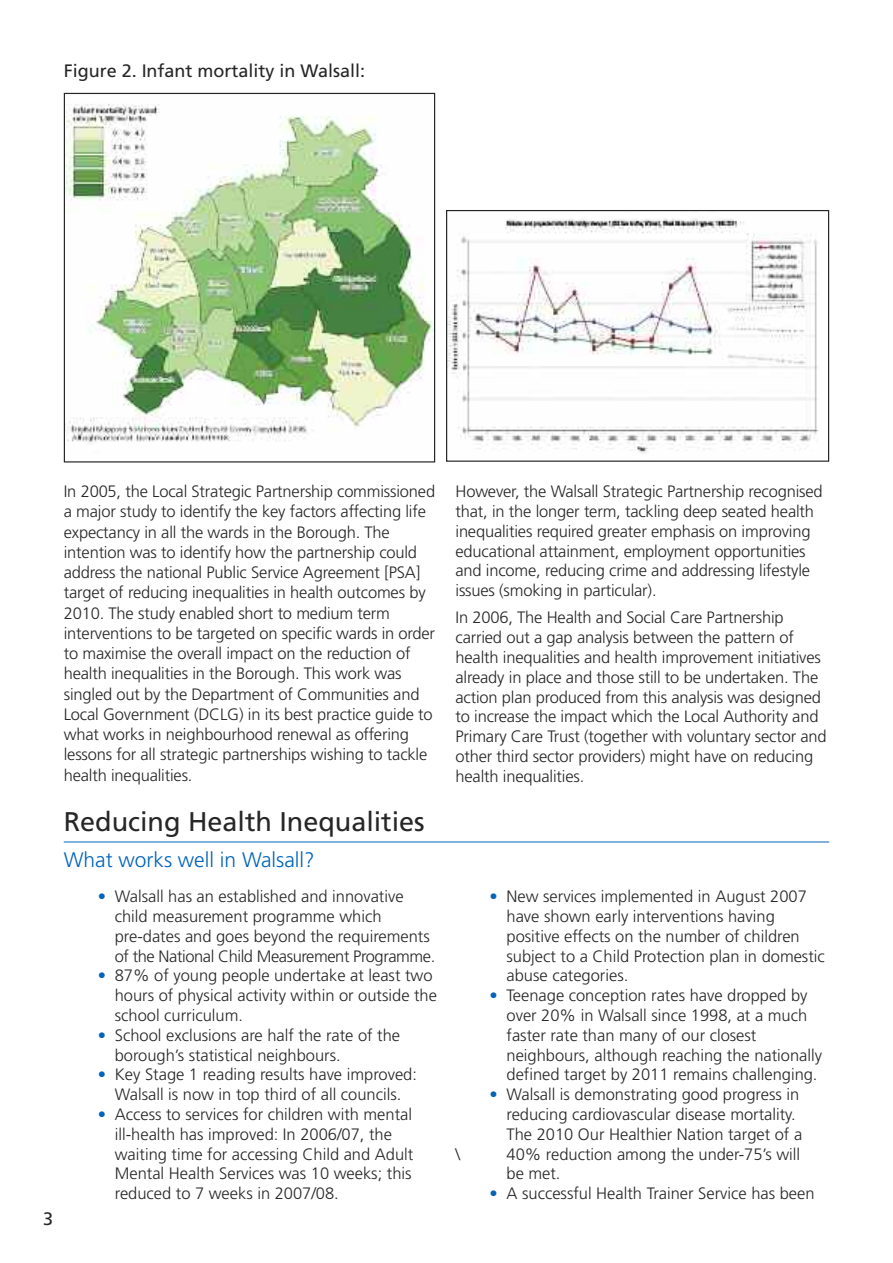
<style>
.page{position:relative;width:893px;height:1263px;background:#fff}
.page>*{position:absolute;margin:0;border:0;box-sizing:border-box;transform-origin:0 0}
.t1{font:27px "Frutiger";color:#272627}
.t2{font:300 21px "Frutiger";color:#0064ba}
.t3{font:18px "Frutiger";color:#272627}
.t4{font:300 16.5px/19.8px "Frutiger";letter-spacing:-.01em;color:#272627}
.s1{color:#0064ba}
</style>
<div class="page">
<img style="left:66px;top:104px;width:367px;height:339px">
<div style="left:64px;top:93px;width:371px;height:369px;border:1px solid #272627"></div>
<img style="left:448px;top:218px;width:370px;height:236px">
<div style="left:446px;top:210px;width:383px;height:252px;border:1px solid #272627"></div>
<hr style="left:64px;top:842px;width:765px;height:1px;background:#0064ba">
<p class="t3" style="left:64px;top:64px;width:303px">Figure 2. Infant mortality in Walsall:</p>
<p class="t3" style="left:43px;top:1212px;width:12px">3</p>
<p class="t4" style="left:64px;top:483px;width:373px;line-height:20.2px">In 2005, the Local Strategic Partnership commissioned a major study to identify the key factors affecting life expectancy in all the wards in the Borough. The intention was to identify how the partnership could address the national Public Service Agreement [PSA] target of reducing inequalities in health outcomes by 2010. The study enabled short to medium term interventions to be targeted on specific wards in order to maximise the overall impact on the reduction of health inequalities in the Borough. This work was singled out by the Department of Communities and Local Government (DCLG) in its best practice guide to what works in neighbourhood renewal as offering lessons for all strategic partnerships wishing to tackle health inequalities.</p>
<p class="t4" style="left:455px;top:483px;width:369px">However, the Walsall Strategic Partnership recognised that, in the longer term, tackling deep seated health inequalities required greater emphasis on improving educational attainment, employment opportunities and income, reducing crime and addressing lifestyle issues (smoking in particular).</p>
<p class="t4" style="left:455px;top:609px;width:373px">In 2006, The Health and Social Care Partnership carried out a gap analysis between the pattern of health inequalities and health improvement initiatives already in place and those still to be undertaken. The action plan produced from this analysis was designed to increase the impact which the Local Authority and Primary Care Trust (together with voluntary sector and other third sector providers) might have on reducing health inequalities.</p>
<h1 class="t1" style="left:64px;top:811px;width:362px">Reducing Health Inequalities</h1>
<p class="t2" style="left:64px;top:851px;width:252px">What works well in Walsall?</p>
<p class="t4" style="left:115px;top:888px;width:322px;text-indent:-17px"><span class="s1">•</span> Walsall has an established and innovative child measurement programme which pre-dates and goes beyond the requirements of the National Child Measurement Programme.</p>
<p class="t4" style="left:115px;top:967px;width:324px;text-indent:-17px"><span class="s1">•</span> 87% of young people undertake at least two hours of physical activity within or outside the school curriculum.</p>
<p class="t4" style="left:115px;top:1026px;width:287px;text-indent:-17px"><span class="s1">•</span> School exclusions are half the rate of the borough’s statistical neighbours.</p>
<p class="t4" style="left:98px;top:1066px;width:321px;text-align:center"><span class="s1">•</span> Key Stage 1 reading results have improved:<br>Walsall is now in top third of all councils.</p>
<p class="t4" style="left:115px;top:1105px;width:300px;text-indent:-17px"><span class="s1">•</span> Access to services for children with mental ill-health has improved: In 2006/07, the waiting time for accessing Child and Adult Mental Health Services was 10 weeks; this reduced to 7 weeks in 2007/08.</p>
<p class="t4" style="left:506px;top:888px;width:320px;text-indent:-17px"><span class="s1">•</span> New services implemented in August 2007 have shown early interventions having positive effects on the number of children subject to a Child Protection plan in domestic abuse categories.</p>
<p class="t4" style="left:506px;top:987px;width:317px;text-indent:-17px"><span class="s1">•</span> Teenage conception rates have dropped by over 20% in Walsall since 1998, at a much faster rate than many of our closest neighbours, although reaching the nationally defined target by 2011 remains challenging.</p>
<p class="t4" style="left:506px;top:1086px;width:297px;text-indent:-17px"><span class="s1">•</span> Walsall is demonstrating good progress in reducing cardiovascular disease mortality.<br>The 2010 Our Healthier Nation target of a</p>
<p class="t4" style="left:455px;top:1145px;width:6px">\</p>
<p class="t4" style="left:506px;top:1145px;width:295px">40% reduction among the under-75’s will be met.</p>
<p class="t4" style="left:489px;top:1185px;width:327px"><span class="s1">•</span> A successful Health Trainer Service has been</p>
</div>
